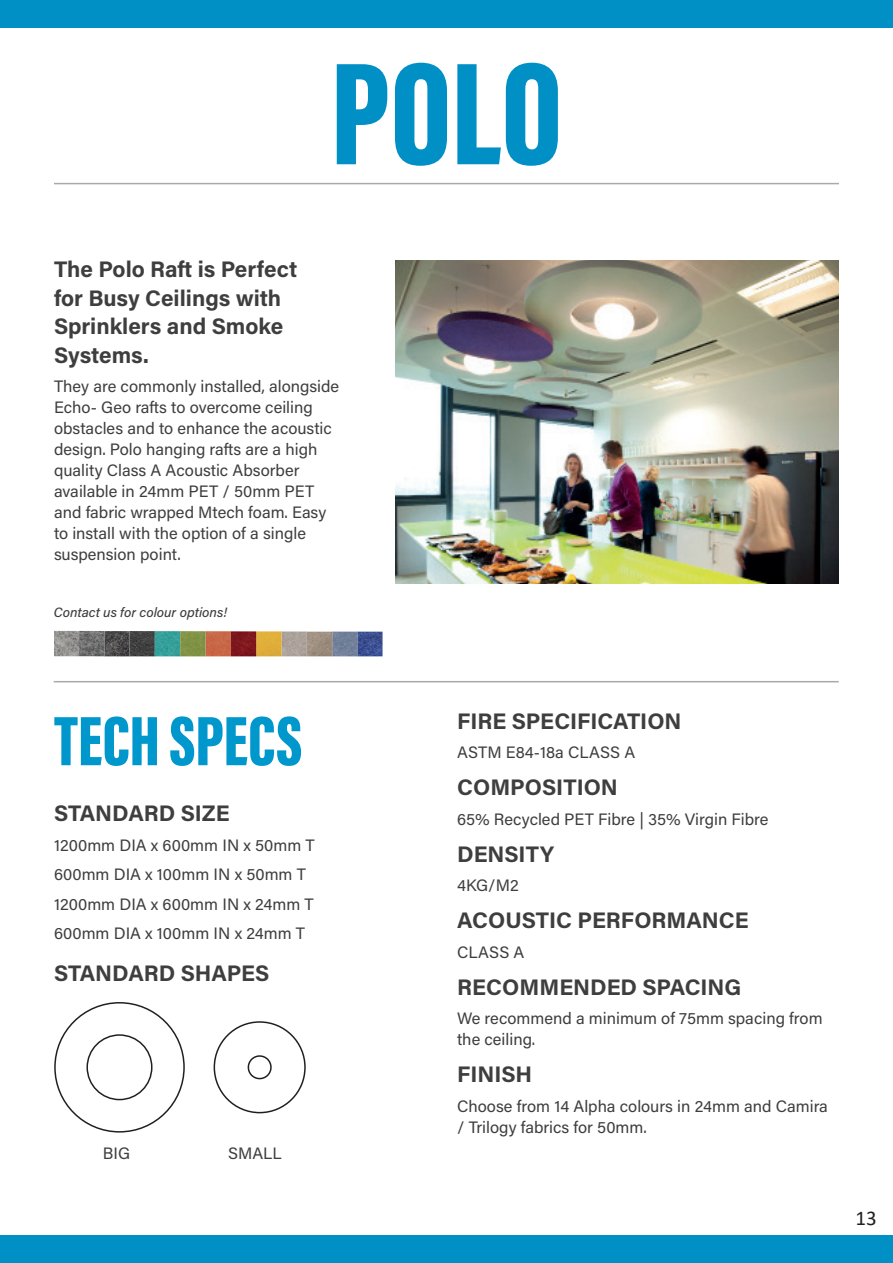
<style>
.page{position:relative;width:893px;height:1263px;background:#fff}
.page>*{position:absolute;margin:0;border:0;box-sizing:border-box;transform-origin:0 0}
.t1{font:900 150px "Acumin Pro Extra Cond";color:#0090c6}
.t2{font:900 72px "Acumin Pro Extra Cond";color:#0098cc}
.t3{font:700 22.5px/28.5px "Acumin Pro";color:#3e3e3f}
.t4{font:21px "Calibri";color:#231f20}
.t5{font:16.5px/21px "Acumin Pro";color:#3e3e3f}
.t6{font:italic 500 13.5px "Acumin Pro";color:#3e3e3f}
</style>
<div class="page">
<hr style="left:54px;top:681px;width:785px;height:1px;background:#a8a9ad">
<hr style="left:54px;top:183px;width:785px;height:1px;background:#a8a9ad">
<div style="left:0;top:1236px;width:893px;height:27px;background:#0090c6"></div>
<div style="left:0;top:0;width:893px;height:27px;background:#0090c6"></div>
<img style="left:396px;top:260px;width:443px;height:324px">
<div style="left:86px;top:1034px;width:67px;height:66px;border:2px solid #231f20;border-radius:50%"></div>
<div style="left:214px;top:1021px;width:92px;height:92px;border:2px solid #231f20;border-radius:50%"></div>
<svg style="left:247px;top:1055px;width:25px;height:25px"></svg>
<img style="left:54px;top:631px;width:329px;height:25px">
<h1 class="t1" style="left:331px;top:22px;width:233px">POLO</h1>
<h3 class="t3" style="left:54px;top:254px;width:245px">The Polo Raft is Perfect for Busy Ceilings with<br>Sprinklers and Smoke<br>Systems.</h3>
<p class="t5" style="left:54px;top:375px;width:287px">They are commonly installed, alongside Echo- Geo rafts to overcome ceiling obstacles and to enhance the acoustic design. Polo hanging rafts are a high quality Class A Acoustic Absorber available in 24mm PET / 50mm PET and fabric wrapped Mtech foam. Easy to install with the option of a single suspension point.</p>
<p class="t6" style="left:54px;top:603px;width:175px">Contact us for colour options!</p>
<h2 class="t2" style="left:54px;top:697px;width:250px">TECH SPECS</h2>
<h3 class="t3" style="left:457px;top:706px;width:226px">FIRE SPECIFICATION</h3>
<p class="t5" style="left:457px;top:741px;width:180px">ASTM E84-18a CLASS A</p>
<h3 class="t3" style="left:457px;top:772px;width:162px">COMPOSITION</h3>
<p class="t5" style="left:457px;top:808px;width:313px">65% Recycled PET Fibre | 35% Virgin Fibre</p>
<h3 class="t3" style="left:457px;top:839px;width:98px">DENSITY</h3>
<p class="t5" style="left:457px;top:874px;width:63px">4KG/M2</p>
<h3 class="t3" style="left:457px;top:905px;width:293px">ACOUSTIC PERFORMANCE</h3>
<p class="t5" style="left:457px;top:941px;width:69px">CLASS A</p>
<h3 class="t3" style="left:457px;top:972px;width:286px">RECOMMENDED SPACING</h3>
<p class="t5" style="left:457px;top:1007px;width:367px">We recommend a minimum of 75mm spacing from the ceiling.</p>
<h3 class="t3" style="left:457px;top:1059px;width:76px">FINISH</h3>
<p class="t5" style="left:457px;top:1095px;width:372px">Choose from 14 Alpha colours in 24mm and Camira / Trilogy fabrics for 50mm.</p>
<h3 class="t3" style="left:54px;top:798px;width:177px">STANDARD SIZE</h3>
<p class="t5" style="left:54px;top:830px;width:262px;line-height:29.5px">1200mm DIA x 600mm IN x 50mm T<br>600mm DIA x 100mm IN x 50mm T<br>1200mm DIA x 600mm IN x 24mm T<br>600mm DIA x 100mm IN x 24mm T</p>
<h3 class="t3" style="left:54px;top:958px;width:217px">STANDARD SHAPES</h3>
<p class="t5" style="left:103px;top:1142px;width:29px">BIG</p>
<p class="t5" style="left:228px;top:1142px;width:55px">SMALL</p>
<p class="t4" style="left:855px;top:1203px;width:23px">13</p>
</div>
